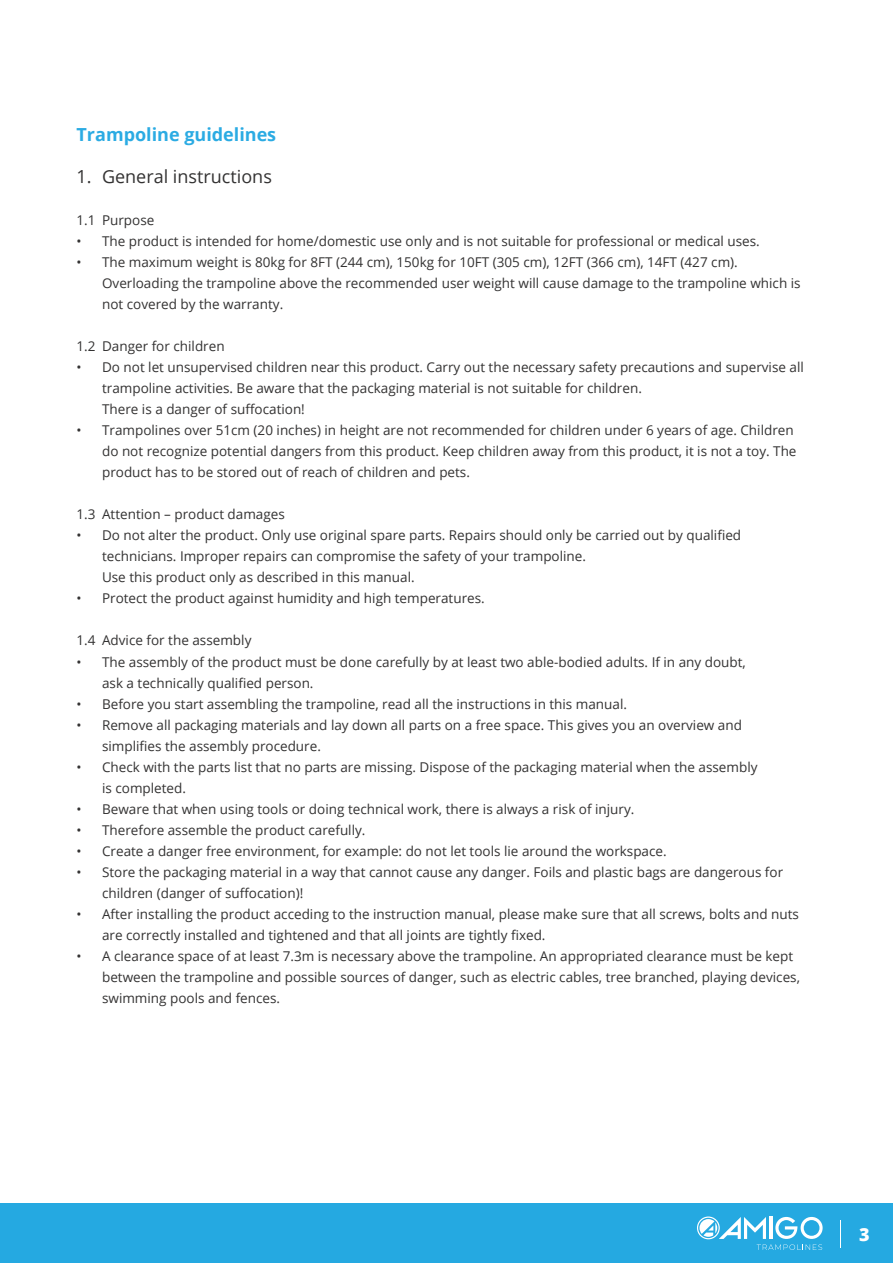
<style>
.page{position:relative;width:893px;height:1263px;background:#fff}
.page>*{position:absolute;margin:0;border:0;box-sizing:border-box;transform-origin:0 0}
.t1{font:18px "Open Sans";color:#333232}
.t2{font:700 18px "Open Sans";color:#2babe3}
.t3{font:800 18px "Open Sans";color:#fff}
.t4{font:13.5px/21px "Open Sans";color:#333232}
</style>
<div class="page">
<div style="left:0;top:1203px;width:893px;height:60px;background:#25a9e1"></div>
<svg style="left:840px;top:1220px;width:1px;height:28px"></svg>
<svg style="left:697px;top:1216px;width:126px;height:34px"></svg>
<h1 class="t2" style="left:77px;top:128px;width:201px">Trampoline guidelines</h1>
<h1 class="t1" style="left:77px;top:170px;width:197px">1. General instructions</h1>
<p class="t4" style="left:77px;top:211px;width:79px">1.1 Purpose</p>
<p class="t4" style="left:77px;top:232px;width:685px">• The product is intended for home/domestic use only and is not suitable for professional or medical uses.</p>
<p class="t4" style="left:102px;top:252px;width:700px;text-indent:-26px">• The maximum weight is 80kg for 8FT (244 cm), 150kg for 10FT (305 cm), 12FT (366 cm), 14FT (427 cm).<br>Overloading the trampoline above the recommended user weight will cause damage to the trampoline which is not covered by the warranty.</p>
<p class="t4" style="left:77px;top:336px;width:150px">1.2 Danger for children</p>
<p class="t4" style="left:102px;top:357px;width:703px;text-indent:-26px">• Do not let unsupervised children near this product. Carry out the necessary safety precautions and supervise all trampoline activities. Be aware that the packaging material is not suitable for children.<br>There is a danger of suffocation!</p>
<p class="t4" style="left:102px;top:420px;width:696px;text-indent:-26px">• Trampolines over 51cm (20 inches) in height are not recommended for children under 6 years of age. Children do not recognize potential dangers from this product. Keep children away from this product, it is not a toy. The product has to be stored out of reach of children and pets.</p>
<p class="t4" style="left:77px;top:504px;width:210px">1.3 Attention – product damages</p>
<p class="t4" style="left:102px;top:525px;width:641px;text-indent:-26px">• Do not alter the product. Only use original spare parts. Repairs should only be carried out by qualified technicians. Improper repairs can compromise the safety of your trampoline.<br>Use this product only as described in this manual.</p>
<p class="t4" style="left:77px;top:589px;width:410px">• Protect the product against humidity and high temperatures.</p>
<p class="t4" style="left:77px;top:630px;width:176px">1.4 Advice for the assembly</p>
<p class="t4" style="left:102px;top:652px;width:645px;text-indent:-26px">• The assembly of the product must be done carefully by at least two able-bodied adults. If in any doubt, ask a technically qualified person.</p>
<p class="t4" style="left:77px;top:694px;width:552px">• Before you start assembling the trampoline, read all the instructions in this manual.</p>
<p class="t4" style="left:102px;top:714px;width:641px;text-indent:-26px">• Remove all packaging materials and lay down all parts on a free space. This gives you an overview and simplifies the assembly procedure.</p>
<p class="t4" style="left:102px;top:756px;width:657px;text-indent:-26px">• Check with the parts list that no parts are missing. Dispose of the packaging material when the assembly is completed.</p>
<p class="t4" style="left:77px;top:799px;width:559px">• Beware that when using tools or doing technical work, there is always a risk of injury.</p>
<p class="t4" style="left:77px;top:820px;width:290px">• Therefore assemble the product carefully.</p>
<p class="t4" style="left:77px;top:840px;width:592px">• Create a danger free environment, for example: do not let tools lie around the workspace.</p>
<p class="t4" style="left:102px;top:862px;width:683px;text-indent:-26px">• Store the packaging material in a way that cannot cause any danger. Foils and plastic bags are dangerous for children (danger of suffocation)!</p>
<p class="t4" style="left:102px;top:904px;width:698px;text-indent:-26px">• After installing the product acceding to the instruction manual, please make sure that all screws, bolts and nuts are correctly installed and tightened and that all joints are tightly fixed.</p>
<p class="t4" style="left:102px;top:945px;width:699px;text-indent:-26px">• A clearance space of at least 7.3m is necessary above the trampoline. An appropriated clearance must be kept between the trampoline and possible sources of danger, such as electric cables, tree branched, playing devices, swimming pools and fences.</p>
<h1 class="t3" style="left:859px;top:1224px;width:12px">3</h1>
</div>
